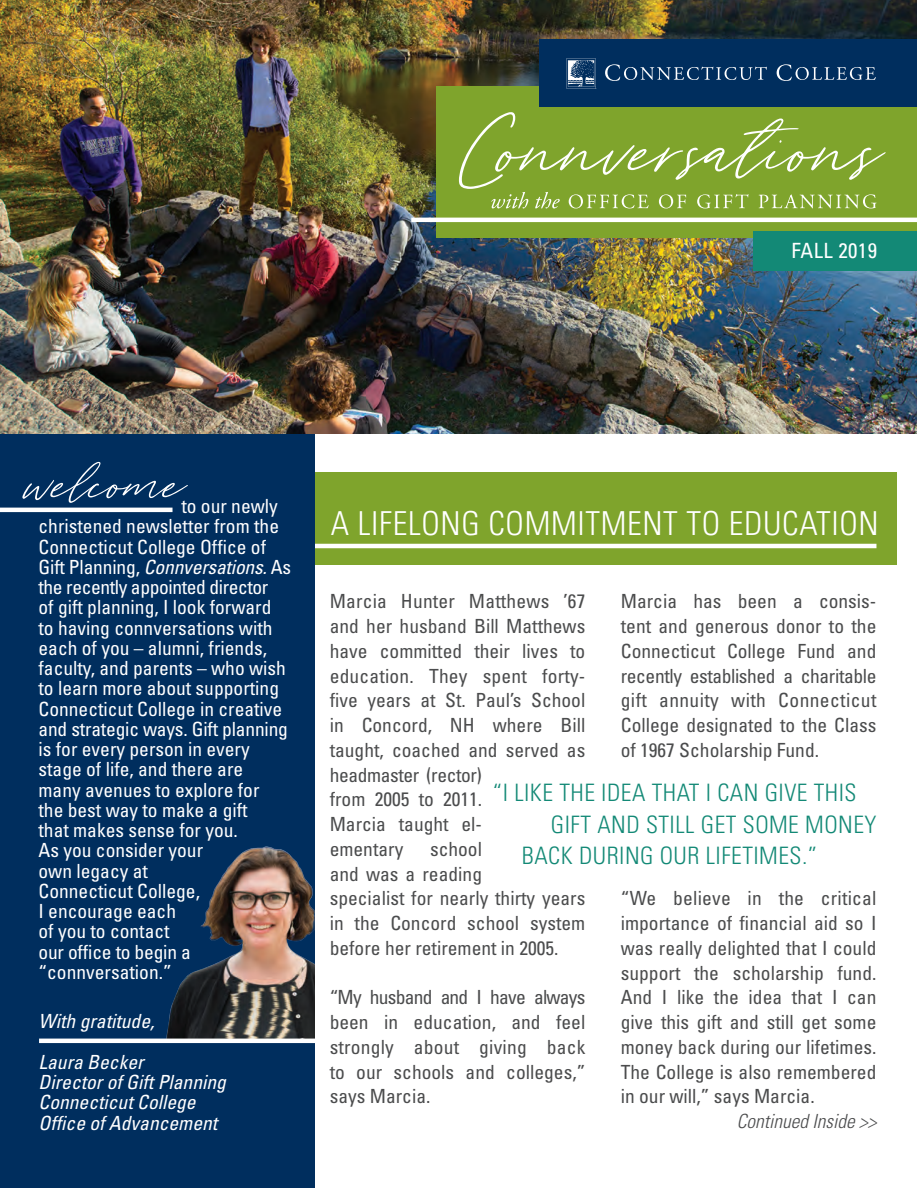
<style>
.page{position:relative;width:917px;height:1188px;background:#fff}
.page>*{position:absolute;margin:0;border:0;box-sizing:border-box;transform-origin:0 0}
.t1{font:70.5px "Tantinotes";color:#fff}
.t2{font:300 condensed 33px "Univers LT Std";letter-spacing:.02em;color:#fff}
.t3{font:300 condensed 24px "Univers LT Std";letter-spacing:.02em;color:#138976}
.t4{font:condensed 21px "Univers LT Std";letter-spacing:.02em;color:#fff}
.t5{font:condensed 19.5px/24.8px "Univers LT Std";color:#4b4c4d;text-align:justify}
.t6{font:condensed 19.5px/20.2px "Univers LT Std";color:#fff}
.t7{font:italic condensed 19.5px/20.2px "Univers LT Std";color:#fff}
.t8{font:italic 300 condensed 19.5px "Univers LT Std";color:#4b4c4d}
.s1{font-style:italic}
</style>
<div class="page">
<div style="left:313px;top:472px;width:583px;height:93px;background:#7fa42c"></div>
<hr style="left:314px;top:544px;width:562px;height:4px;background:#fff">
<div style="left:0;top:433px;width:314px;height:755px;background:#002e5e"></div>
<img style="left:0;top:0;width:917px;height:433px">
<hr style="left:0;top:508px;width:172px;height:4px;background:#fff">
<div style="left:436px;top:86px;width:481px;height:152px;background:#7fa42c"></div>
<div style="left:540px;top:40px;width:377px;height:67px;background:#002e5e"></div>
<svg style="left:605px;top:64px;width:162px;height:17px"></svg>
<svg style="left:776px;top:64px;width:99px;height:17px"></svg>
<svg style="left:566px;top:59px;width:30px;height:29px"></svg>
<div style="left:753px;top:231px;width:164px;height:39px;background:#138976"></div>
<svg style="left:459px;top:112px;width:426px;height:96px"></svg>
<hr style="left:411px;top:218px;width:506px;height:4px;background:#fff">
<img style="left:153px;top:846px;width:161px;height:193px">
<hr style="left:39px;top:1039px;width:282px;height:4px;background:#fff">
<p class="t4" style="left:791px;top:238px;width:87px">FALL 2019</p>
<h1 class="t1" style="left:29px;top:447px;width:159px">welcome</h1>
<p class="t6" style="left:39px;top:496px;width:254px;text-indent:143px">to our newly christened newsletter from the<br>Connecticut College Office of<br>Gift Planning, <span class="s1">Connversations.</span> As the recently appointed director<br>of gift planning, I look forward to having connversations with each of you – alumni, friends, faculty, and parents – who wish to learn more about supporting<br>Connecticut College in creative and strategic ways. Gift planning is for every person in every stage of life, and there are<br>many avenues to explore for<br>the best way to make a gift<br>that makes sense for you.<br>As you consider your<br>own legacy at<br>Connecticut College,<br>I encourage each<br>of you to contact<br>our office to begin a “connversation.”</p>
<p class="t7" style="left:39px;top:1001px;width:117px;line-height:40.5px">With gratitude,<br>Laura Becker</p>
<p class="t7" style="left:39px;top:1072px;width:189px">Director of Gift Planning<br>Connecticut College<br>Office of Advancement</p>
<h2 class="t2" style="left:331px;top:504px;width:549px">A LIFELONG COMMITMENT TO EDUCATION</h2>
<p class="t5" style="left:621px;top:589px;width:257px">Marcia has been a consis&shy;tent and generous donor to the Connecticut College Fund and recently established a charitable gift annuity with Connecticut College designated to the Class of 1967 Scholarship Fund.</p>
<p class="t5" style="left:330px;top:589px;width:257px;text-align:left">Marcia Hunter Matthews ’67 and her husband Bill Matthews have committed their lives to education. They spent forty&shy;five years at St. Paul’s School in Concord, NH where Bill taught, coached and served as headmaster (rector)<br>from 2005 to 2011.<br>Marcia taught el-<br>ementary</p>
<p class="t3" style="left:493px;top:778px;width:365px">“I LIKE THE IDEA THAT I CAN GIVE THIS</p>
<p class="t3" style="left:551px;top:810px;width:327px">GIFT AND STILL GET SOME MONEY</p>
<p class="t3" style="left:522px;top:841px;width:297px">BACK DURING OUR LIFETIMES.”</p>
<p class="t5" style="left:330px;top:836px;width:257px;text-align:left;text-indent:100px">school<br>and was a reading<br>specialist for nearly thirty years in the Concord school system before her retirement in 2005.</p>
<p class="t5" style="left:330px;top:985px;width:257px">“My husband and I have always been in education, and feel strongly about giving back to our schools and colleges,” says Marcia.</p>
<p class="t5" style="left:621px;top:886px;width:257px">“We believe in the critical importance of financial aid so I was really delighted that I could support the scholarship fund.<br>And I like the idea that I can give this gift and still get some money back during our lifetimes.<br>The College is also remembered in our will,” says Marcia.</p>
<p class="t8" style="left:736px;top:1109px;width:141px">Continued Inside &gt;&gt;</p>
</div>
